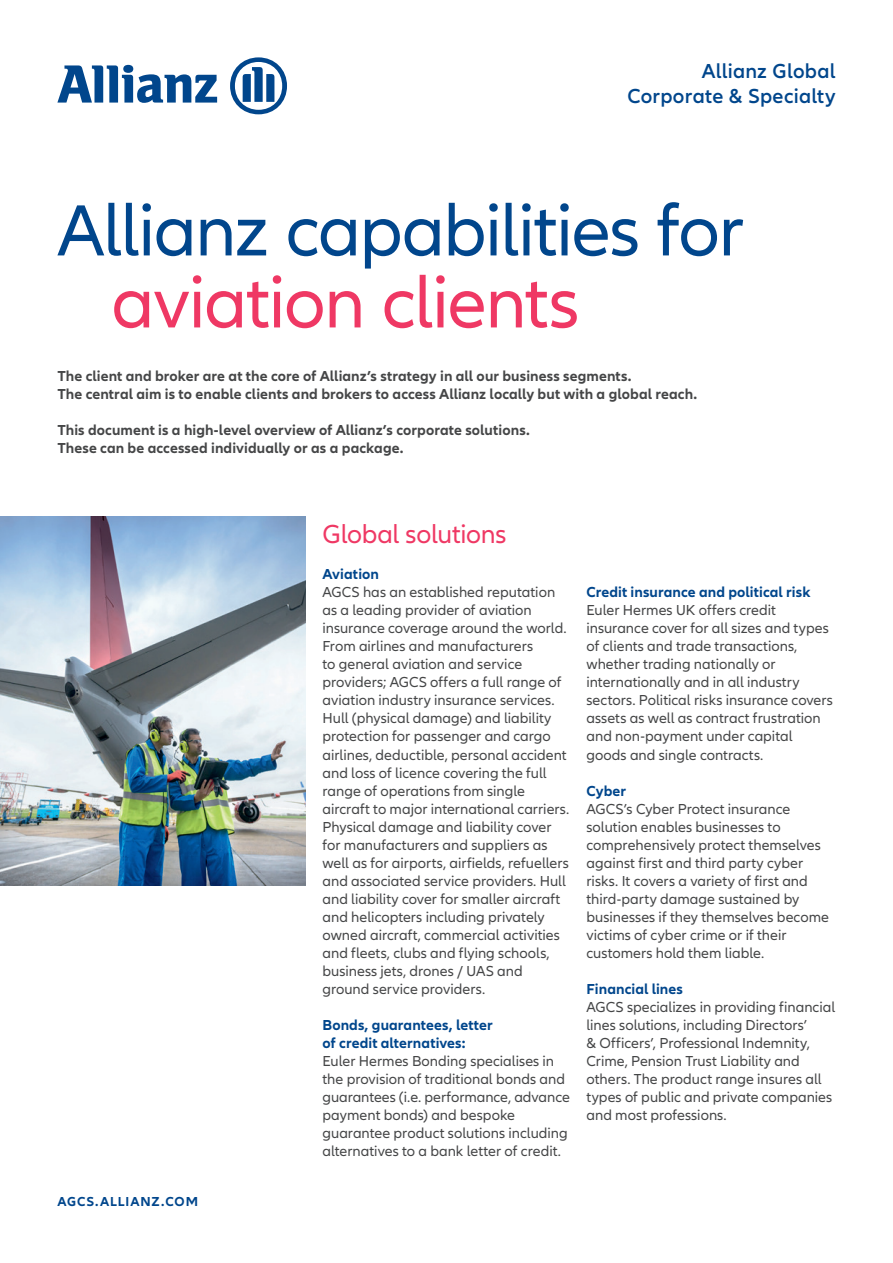
<style>
.page{position:relative;width:893px;height:1263px;background:#fff}
.page>*{position:absolute;margin:0;border:0;box-sizing:border-box;transform-origin:0 0}
.t1{font:75px "Allianz Neo";letter-spacing:-.02em;color:#01468c}
.t2{font:75px "Allianz Neo";letter-spacing:-.02em;color:#ef3864}
.t3{font:27px "Allianz Neo";letter-spacing:-.01em;color:#ef3864}
.t4{font:600 21px/25.2px "Allianz Neo";letter-spacing:.015em;color:#01468c;text-align:right}
.t5{font:15px/18px "Allianz Neo";color:#454647}
.t6{font:700 15px/18px "Allianz Neo";letter-spacing:.005em;color:#454647}
.t7{font:700 15px/18px "Allianz Neo";letter-spacing:.005em;color:#01468c}
.t8{font:700 13.5px "Allianz Neo";letter-spacing:.07em;color:#01468c}
</style>
<div class="page">
<img style="left:0;top:516px;width:305px;height:369px">
<svg style="left:57px;top:65px;width:160px;height:38px"></svg>
<svg style="left:230px;top:57px;width:57px;height:57px"></svg>
<h3 class="t4" style="left:627px;top:58px;width:210px">Allianz Global<br>Corporate &amp; Specialty</h3>
<h1 class="t1" style="left:57px;top:188px;width:688px">Allianz capabilities for</h1>
<h1 class="t2" style="left:111px;top:260px;width:469px">aviation clients</h1>
<p class="t6" style="left:57px;top:368px;width:641px">The client and broker are at the core of Allianz’s strategy in all our business segments.<br>The central aim is to enable clients and brokers to access Allianz locally but with a global reach.</p>
<p class="t6" style="left:57px;top:422px;width:474px">This document is a high-level overview of Allianz’s corporate solutions.<br>These can be accessed individually or as a package.</p>
<p class="t8" style="left:57px;top:1193px;width:142px">AGCS.ALLIANZ.COM</p>
<h2 class="t3" style="left:322px;top:519px;width:186px">Global solutions</h2>
<p class="t7" style="left:322px;top:566px;width:58px">Aviation</p>
<p class="t5" style="left:322px;top:584px;width:248px">AGCS has an established reputation as a leading provider of aviation insurance coverage around the world.<br>From airlines and manufacturers<br>to general aviation and service providers; AGCS offers a full range of aviation industry insurance services.<br>Hull (physical damage) and liability protection for passenger and cargo airlines, deductible, personal accident and loss of licence covering the full range of operations from single aircraft to major international carriers.<br>Physical damage and liability cover for manufacturers and suppliers as well as for airports, airfields, refuellers and associated service providers. Hull and liability cover for smaller aircraft and helicopters including privately owned aircraft, commercial activities and fleets, clubs and flying schools, business jets, drones / UAS and ground service providers.</p>
<p class="t7" style="left:322px;top:1016px;width:172px">Bonds, guarantees, letter of credit alternatives:</p>
<p class="t5" style="left:322px;top:1052px;width:249px">Euler Hermes Bonding specialises in the provision of traditional bonds and guarantees (i.e. performance, advance payment bonds) and bespoke guarantee product solutions including alternatives to a bank letter of credit.</p>
<p class="t7" style="left:586px;top:584px;width:226px">Credit insurance and political risk</p>
<p class="t5" style="left:586px;top:602px;width:248px">Euler Hermes UK offers credit insurance cover for all sizes and types of clients and trade transactions, whether trading nationally or internationally and in all industry sectors. Political risks insurance covers assets as well as contract frustration and non-payment under capital goods and single contracts.</p>
<p class="t7" style="left:586px;top:782px;width:41px">Cyber</p>
<p class="t5" style="left:586px;top:800px;width:244px">AGCS’s Cyber Protect insurance solution enables businesses to comprehensively protect themselves against first and third party cyber risks. It covers a variety of first and third-party damage sustained by businesses if they themselves become victims of cyber crime or if their customers hold them liable.</p>
<p class="t7" style="left:586px;top:980px;width:98px">Financial lines</p>
<p class="t5" style="left:586px;top:998px;width:250px">AGCS specializes in providing financial lines solutions, including Directors’<br>&amp; Officers’, Professional Indemnity, Crime, Pension Trust Liability and others. The product range insures all types of public and private companies and most professions.</p>
</div>
